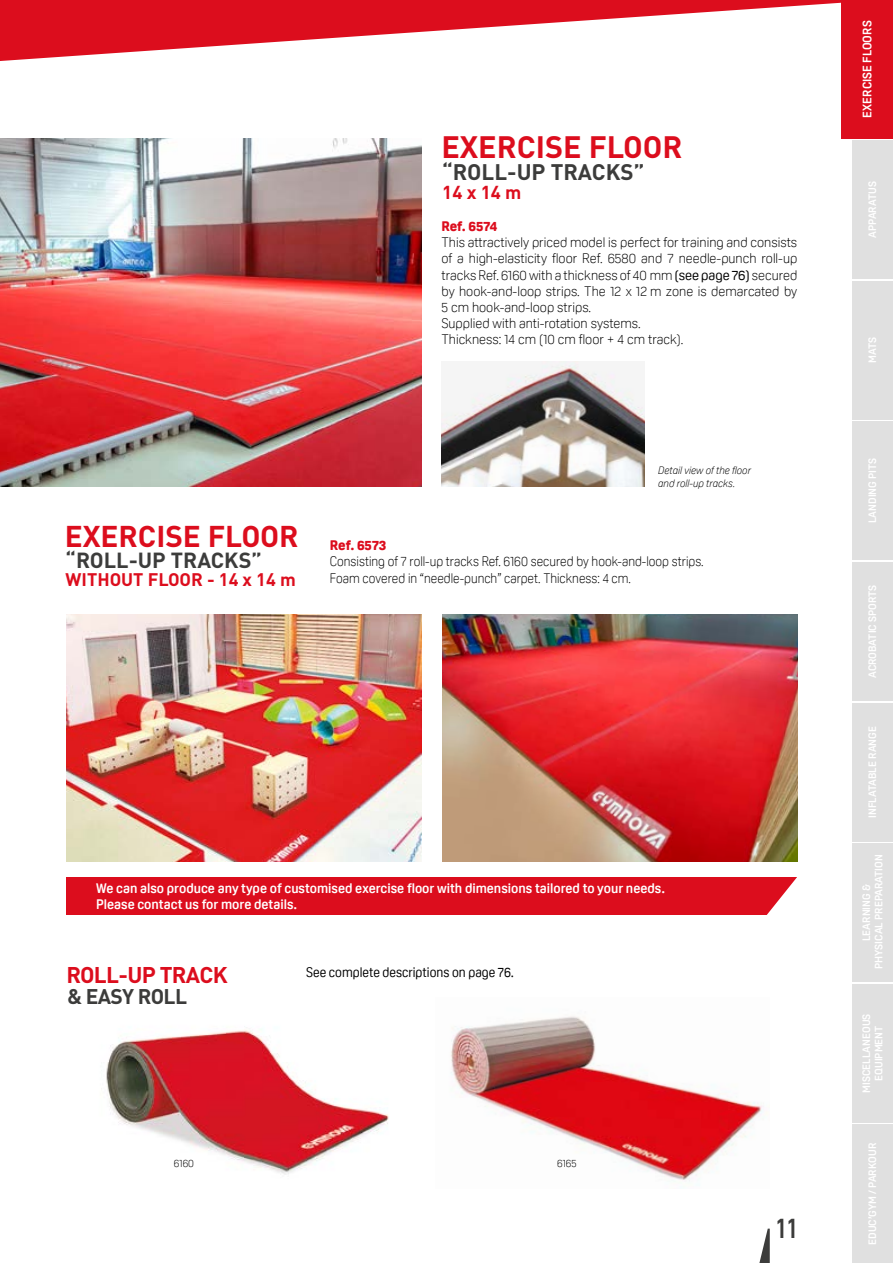
<style>
.page{position:relative;width:893px;height:1263px;background:#fff}
.page>*{position:absolute;margin:0;border:0;box-sizing:border-box;transform-origin:0 0}
.t1{font:700 30.6px "DIN Pro";color:#dc0d1d}
.t2{font:700 29.7px "DIN Pro";color:#dc0d1d}
.t3{font:700 condensed 27px "DIN Pro";color:#3c3c3b}
.t4{font:700 22.5px "DIN Pro";letter-spacing:-.03em;color:#dc0d1d}
.t5{font:700 22.2px "DIN Pro";color:#3c3c3b}
.t6{font:700 21.6px "DIN Pro";color:#3c3c3b}
.t7{font:700 21px "DIN Pro";letter-spacing:-.03em;color:#3c3c3b}
.t8{font:700 18.6px "DIN Pro";color:#dc0d1d}
.t9{font:700 18px "DIN Pro";color:#dc0d1d}
.t10{font:300 13.5px/16.2px "Oscine";color:#000}
.t11{font:700 13.5px/16.2px "Oscine";color:#fff}
.t12{font:300 13.5px/16.2px "Oscine";color:#000;scale:.95 1}
.t13{font:13.5px "Oscine";color:#000;scale:.95 1}
.t14{font:800 13.5px "Oscine";color:#dc0d1d}
.t15{font:700 12px "Oscine";color:#fff}
.t16{font:700 10.5px/12.6px "Oscine";color:#fff;text-align:center}
.t17{font:italic 300 10.5px/12.6px "Oscine";color:#000}
.t18{font:300 10.5px "Oscine";color:#000}
.s1{font-weight:400}
</style>
<div class="page">
<svg style="left:759px;top:1228px;width:11px;height:35px"></svg>
<div style="left:841px;top:0;width:52px;height:138px;background:#dc0d1d"></div>
<div style="left:852px;top:141px;width:41px;height:138px;background:#e0e0e0"></div>
<div style="left:852px;top:281px;width:41px;height:138px;background:#e0e0e0"></div>
<div style="left:852px;top:422px;width:41px;height:138px;background:#e0e0e0"></div>
<div style="left:852px;top:562px;width:41px;height:139px;background:#e0e0e0"></div>
<div style="left:852px;top:703px;width:41px;height:138px;background:#e0e0e0"></div>
<div style="left:852px;top:843px;width:41px;height:139px;background:#e0e0e0"></div>
<div style="left:852px;top:984px;width:41px;height:138px;background:#e0e0e0"></div>
<div style="left:852px;top:1125px;width:41px;height:138px;background:#e0e0e0"></div>
<svg style="left:0;top:0;width:841px;height:61px;fill:#dc0d1d"></svg>
<div style="left:66px;top:877px;width:731px;height:38px;background:#dc0d1d"></div>
<svg style="left:767px;top:877px;width:30px;height:38px"></svg>
<img style="left:0;top:138px;width:421px;height:349px">
<img style="left:66px;top:614px;width:355px;height:247px">
<img style="left:106px;top:1030px;width:283px;height:145px">
<img style="left:442px;top:614px;width:355px;height:247px">
<img style="left:451px;top:1016px;width:316px;height:166px">
<img style="left:441px;top:362px;width:204px;height:125px">
<h1 class="t1" style="left:441px;top:122px;width:242px">EXERCISE FLOOR</h1>
<h3 class="t5" style="left:442px;top:153px;width:204px">“ROLL-UP TRACKS”</h3>
<h3 class="t8" style="left:442px;top:176px;width:81px">14 x 14 m</h3>
<p class="t14" style="left:441px;top:218px;width:57px">Ref. 6574</p>
<p class="t10" style="left:441px;top:234px;width:357px">This attractively priced model is perfect for training and consists of a high-elasticity floor Ref. 6580 and 7 needle-punch roll-up tracks Ref. 6160 with a thickness of 40 mm <span class="s1">(see page 76)</span> secured by hook-and-loop strips. The 12 x 12 m zone is demarcated by 5 cm hook-and-loop strips.<br>Supplied with anti-rotation systems.<br>Thickness: 14 cm (10 cm floor + 4 cm track).</p>
<h2 class="t2" style="left:65px;top:512px;width:235px">EXERCISE FLOOR</h2>
<h3 class="t6" style="left:66px;top:542px;width:198px">“ROLL-UP TRACKS”</h3>
<h3 class="t9" style="left:66px;top:565px;width:232px">WITHOUT FLOOR - 14 x 14 m</h3>
<p class="t17" style="left:658px;top:464px;width:94px">Detail view of the floor and roll-up tracks.</p>
<p class="t14" style="left:330px;top:538px;width:58px">Ref. 6573</p>
<p class="t12" style="left:330px;top:553px;width:395px">Consisting of 7 roll-up tracks Ref. 6160 secured by hook-and-loop strips.<br>Foam covered in “needle-punch” carpet. Thickness: 4 cm.</p>
<p class="t11" style="left:96px;top:880px;width:570px">We can also produce any type of customised exercise floor with dimensions tailored to your needs.<br>Please contact us for more details.</p>
<h3 class="t4" style="left:66px;top:956px;width:163px">ROLL-UP TRACK</h3>
<h3 class="t7" style="left:67px;top:979px;width:122px">&amp; EASY ROLL</h3>
<p class="t13" style="left:306px;top:964px;width:220px">See complete descriptions on page 76.</p>
<p class="t18" style="left:174px;top:1157px;width:22px">6160</p>
<p class="t18" style="left:557px;top:1157px;width:21px">6165</p>
<h3 class="t3" style="left:776px;top:1208px;width:23px">11</h3>
<p class="t15" style="left:860px;top:118px;width:98px;rotate:-90deg">EXERCISE FLOORS</p>
<p class="t16" style="left:866px;top:238px;width:58px;rotate:-90deg">APPARATUS</p>
<p class="t16" style="left:866px;top:363px;width:27px;rotate:-90deg">MATS</p>
<p class="t16" style="left:866px;top:523px;width:67px;rotate:-90deg">LANDING PITS</p>
<p class="t16" style="left:866px;top:678px;width:95px;rotate:-90deg">ACROBATIC SPORTS</p>
<p class="t16" style="left:866px;top:818px;width:93px;rotate:-90deg">INFLATABLE RANGE</p>
<p class="t16" style="left:860px;top:969px;width:116px;rotate:-90deg">LEARNING &amp;<br>PHYSICAL PREPARATION</p>
<p class="t16" style="left:860px;top:1093px;width:81px;rotate:-90deg">MISCELLANEOUS<br>EQUIPMENT</p>
<p class="t16" style="left:866px;top:1245px;width:103px;rotate:-90deg">EDUC’GYM / PARKOUR</p>
</div>
